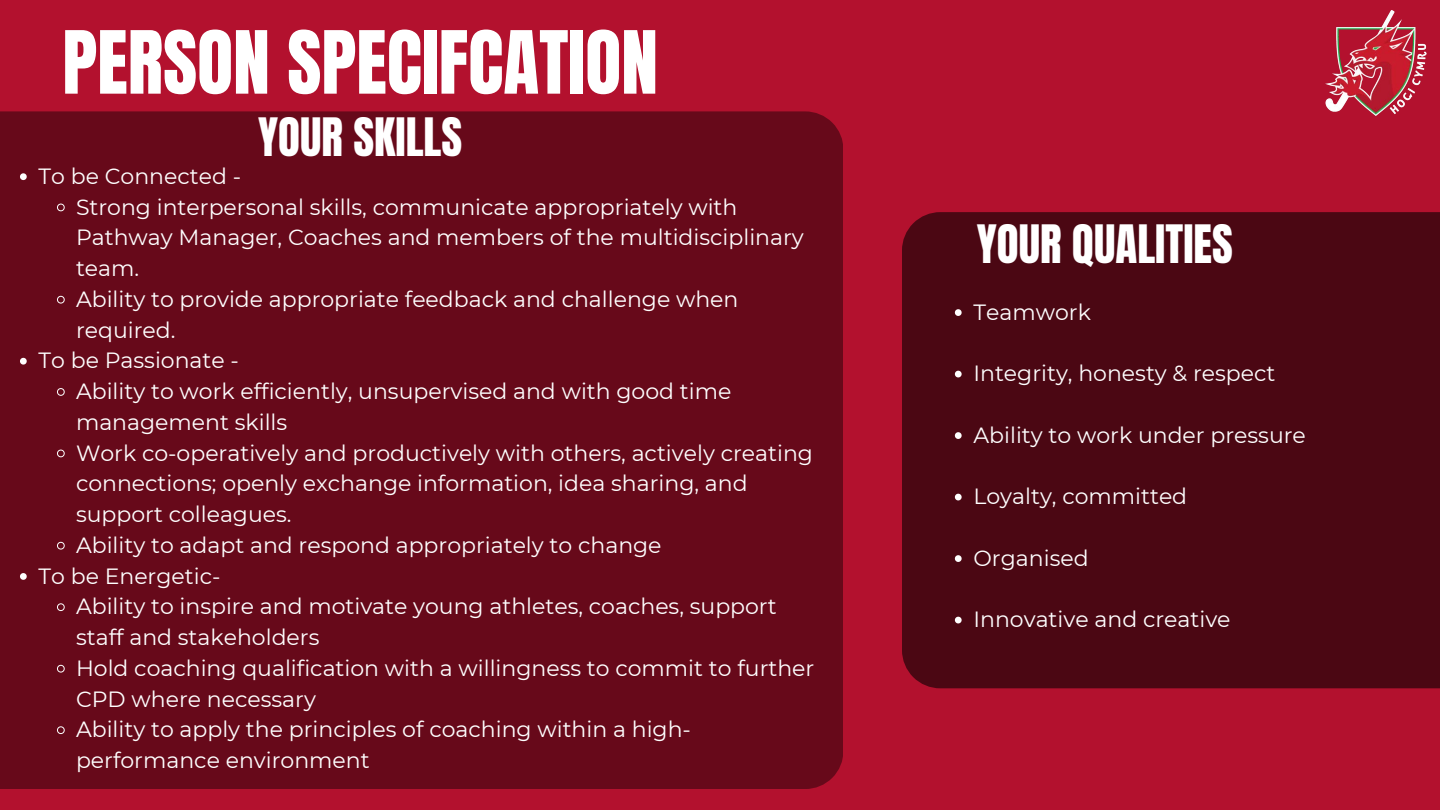
<style>
.page{position:relative;width:1440px;height:810px;background:#b3112e}
.page>*{position:absolute;margin:0;border:0;box-sizing:border-box;transform-origin:0 0}
.t1{font:74px "Anton";color:#fff}
.t2{font:45px "Anton";color:#fff}
.t3{font:22px/30.8px "Montserrat";color:#fff}
</style>
<div class="page">
<div style="left:0;top:111px;width:843px;height:678px;background:#67091a"></div>
<svg style="left:20px;top:173px;width:7px;height:7px"></svg>
<svg style="left:57px;top:203px;width:8px;height:9px"></svg>
<svg style="left:57px;top:295px;width:8px;height:9px"></svg>
<svg style="left:20px;top:358px;width:7px;height:7px"></svg>
<svg style="left:57px;top:388px;width:8px;height:8px"></svg>
<svg style="left:57px;top:449px;width:8px;height:9px"></svg>
<svg style="left:57px;top:541px;width:8px;height:9px"></svg>
<svg style="left:20px;top:573px;width:7px;height:7px"></svg>
<svg style="left:57px;top:603px;width:8px;height:8px"></svg>
<svg style="left:57px;top:664px;width:8px;height:9px"></svg>
<svg style="left:57px;top:726px;width:8px;height:8px"></svg>
<div style="left:902px;top:212px;width:538px;height:476px;background:#4b0713"></div>
<svg style="left:955px;top:309px;width:7px;height:7px"></svg>
<svg style="left:955px;top:371px;width:7px;height:6px"></svg>
<svg style="left:955px;top:432px;width:7px;height:7px"></svg>
<svg style="left:955px;top:494px;width:7px;height:6px"></svg>
<svg style="left:955px;top:555px;width:7px;height:7px"></svg>
<svg style="left:955px;top:617px;width:7px;height:6px"></svg>
<img style="left:1325px;top:10px;width:102px;height:106px">
<p class="t1" style="left:62px;top:9px;width:597px">PERSON SPECIFCATION</p>
<h1 class="t2" style="left:258px;top:105px;width:205px">YOUR SKILLS</h1>
<h2 class="t3" style="left:39px;top:161px;width:204px">To be Connected -</h2>
<p class="t3" style="left:76px;top:191px;width:729px">Strong interpersonal skills, communicate appropriately with<br>Pathway Manager, Coaches and members of the multidisciplinary team.</p>
<p class="t3" style="left:76px;top:284px;width:664px">Ability to provide appropriate feedback and challenge when required.</p>
<p class="t3" style="left:39px;top:345px;width:202px">To be Passionate -</p>
<p class="t3" style="left:76px;top:376px;width:657px">Ability to work efficiently, unsupervised and with good time management skills</p>
<p class="t3" style="left:76px;top:437px;width:738px">Work co-operatively and productively with others, actively creating connections; openly exchange information, idea sharing, and support colleagues.</p>
<p class="t3" style="left:76px;top:530px;width:587px">Ability to adapt and respond appropriately to change</p>
<p class="t3" style="left:39px;top:560px;width:183px">To be Energetic-</p>
<p class="t3" style="left:76px;top:591px;width:702px">Ability to inspire and motivate young athletes, coaches, support staff and stakeholders</p>
<p class="t3" style="left:76px;top:653px;width:740px">Hold coaching qualification with a willingness to commit to further<br>CPD where necessary</p>
<p class="t3" style="left:76px;top:714px;width:617px">Ability to apply the principles of coaching within a high&shy;performance environment</p>
<p class="t2" style="left:977px;top:212px;width:258px">YOUR QUALITIES</p>
<p class="t3" style="left:974px;top:296px;width:119px">Teamwork</p>
<p class="t3" style="left:974px;top:358px;width:303px">Integrity, honesty &amp; respect</p>
<p class="t3" style="left:974px;top:419px;width:334px">Ability to work under pressure</p>
<p class="t3" style="left:974px;top:481px;width:215px">Loyalty, committed</p>
<p class="t3" style="left:974px;top:542px;width:117px">Organised</p>
<p class="t3" style="left:974px;top:604px;width:259px">Innovative and creative</p>
</div>
